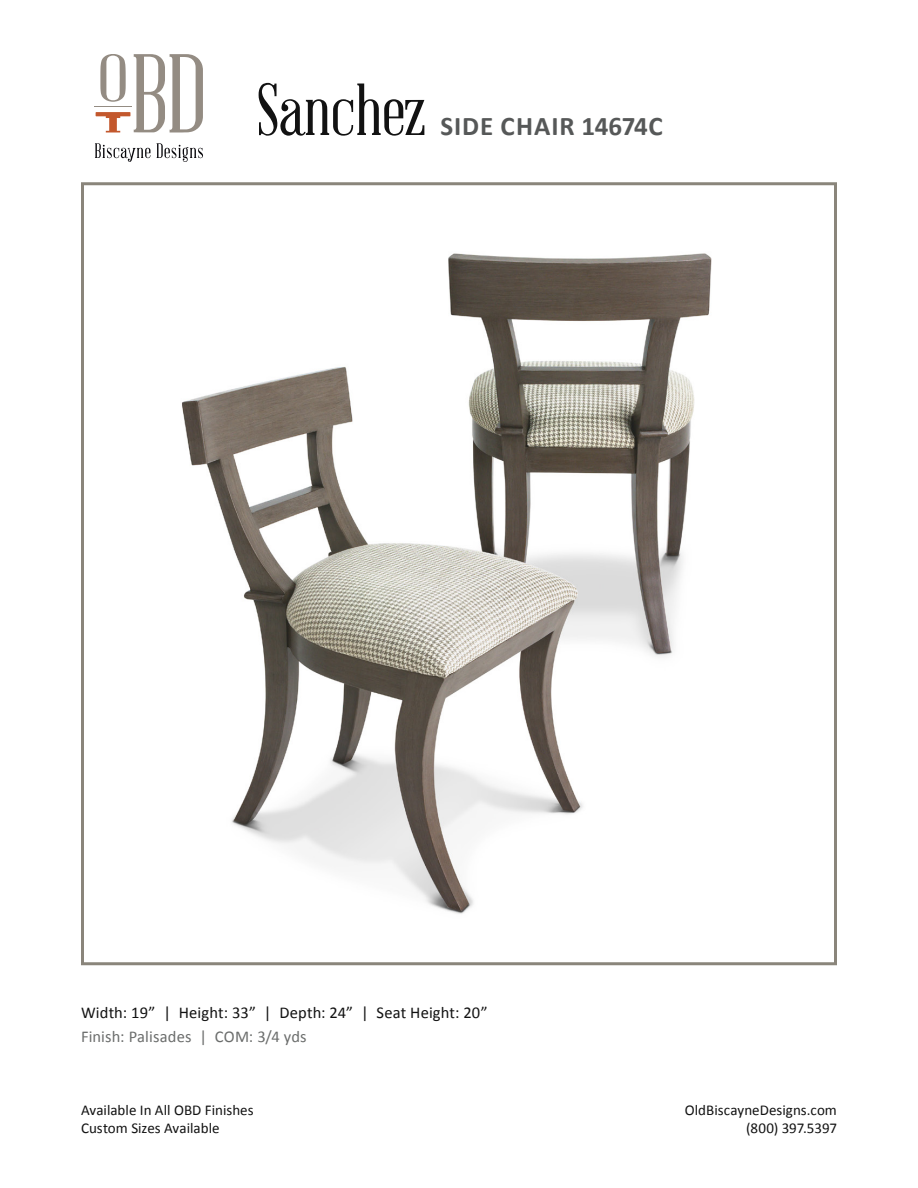
<style>
.page{position:relative;width:918px;height:1188px;background:#fff}
.page>*{position:absolute;margin:0;border:0;box-sizing:border-box;transform-origin:0 0}
.t1{font:72px "Abraham Lincoln";color:#121212}
.t2{font:700 27px "Calibri";letter-spacing:.035em;color:#565858}
.t3{font:16.5px "Calibri";letter-spacing:.005em;color:#121212}
.t4{font:16.5px "Calibri";letter-spacing:.005em;color:#6b6d6c}
.t5{font:15px "Calibri";color:#121212}
</style>
<div class="page">
<img style="left:182px;top:253px;width:530px;height:661px">
<div style="left:81px;top:182px;width:756px;height:783px;border:3px solid #8a857b"></div>
<svg style="left:95px;top:143px;width:55px;height:19px"></svg>
<svg style="left:157px;top:143px;width:46px;height:19px"></svg>
<svg style="left:96px;top:54px;width:107px;height:78px"></svg>
<hr style="left:94px;top:106px;width:38px;height:1px;background:#948c83">
<p class="t1" style="left:256px;top:72px;width:172px">Sanchez</p>
<p class="t2" style="left:440px;top:109px;width:224px">SIDE CHAIR 14674C</p>
<p class="t3" style="left:81px;top:1002px;width:408px">Width: 19” | Height: 33” | Depth: 24” | Seat Height: 20”</p>
<p class="t4" style="left:81px;top:1026px;width:227px">Finish: Palisades | COM: 3/4 yds</p>
<p class="t5" style="left:81px;top:1101px;width:174px">Available In All OBD Finishes</p>
<p class="t5" style="left:685px;top:1101px;width:154px">OldBiscayneDesigns.com</p>
<p class="t5" style="left:81px;top:1119px;width:140px">Custom Sizes Available</p>
<p class="t5" style="left:746px;top:1119px;width:92px">(800) 397.5397</p>
</div>
